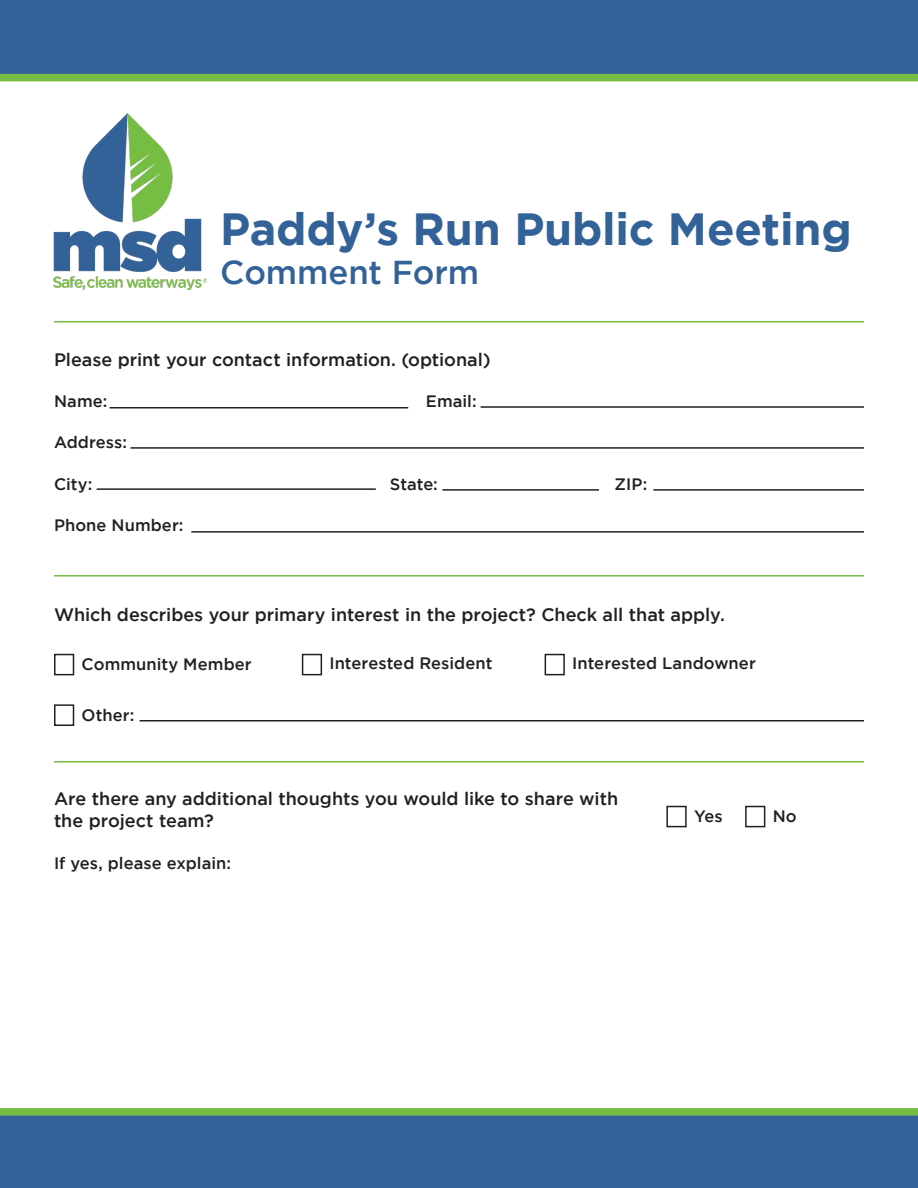
<style>
.page{position:relative;width:918px;height:1188px;background:#fff}
.page>*{position:absolute;margin:0;border:0;box-sizing:border-box;transform-origin:0 0}
.t1{font:700 45px "Gotham";letter-spacing:-.005em;color:#326297}
.t2{font:500 33px "Gotham";letter-spacing:-.005em;color:#326297}
.t3{font:500 18px/21.6px "Gotham";color:#231f20}
.t4{font:500 16.5px "Gotham";letter-spacing:.005em;color:#231f20}
</style>
<div class="page">
<img style="left:54px;top:114px;width:153px;height:176px">
<hr style="left:54px;top:321px;width:810px;height:1px;background:#76be43">
<hr style="left:54px;top:575px;width:810px;height:2px;background:#76be43">
<div style="left:54px;top:654px;width:20px;height:21px;border:2px solid #231f20"></div>
<div style="left:302px;top:654px;width:20px;height:21px;border:2px solid #231f20"></div>
<div style="left:545px;top:654px;width:20px;height:21px;border:2px solid #231f20"></div>
<div style="left:54px;top:704px;width:20px;height:22px;border:2px solid #231f20"></div>
<hr style="left:54px;top:761px;width:810px;height:2px;background:#76be43">
<div style="left:666px;top:806px;width:21px;height:21px;border:2px solid #231f20"></div>
<div style="left:745px;top:806px;width:20px;height:21px;border:2px solid #231f20"></div>
<svg style="left:0;top:1108px;width:918px;height:80px;background:#386a8f"></svg>
<svg style="left:0;top:0;width:918px;height:81px;background:#376a8f"></svg>
<hr style="left:110px;top:407px;width:298px;height:2px;background:#231f20">
<hr style="left:481px;top:406px;width:383px;height:2px;background:#231f20">
<hr style="left:130px;top:447px;width:734px;height:2px;background:#231f20">
<hr style="left:191px;top:531px;width:673px;height:2px;background:#231f20">
<hr style="left:97px;top:488px;width:279px;height:2px;background:#231f20">
<hr style="left:442px;top:489px;width:157px;height:2px;background:#231f20">
<hr style="left:653px;top:489px;width:211px;height:2px;background:#231f20">
<hr style="left:140px;top:720px;width:724px;height:2px;background:#231f20">
<p class="t1" style="left:220px;top:203px;width:633px">Paddy’s Run Public Meeting</p>
<p class="t2" style="left:220px;top:254px;width:260px">Comment Form</p>
<p class="t3" style="left:54px;top:349px;width:438px">Please print your contact information. (optional)</p>
<p class="t4" style="left:54px;top:392px;width:55px">Name:</p>
<p class="t4" style="left:54px;top:433px;width:75px">Address:</p>
<p class="t4" style="left:54px;top:474px;width:40px">City:</p>
<p class="t4" style="left:54px;top:516px;width:131px">Phone Number:</p>
<p class="t4" style="left:426px;top:392px;width:52px">Email:</p>
<p class="t4" style="left:390px;top:474px;width:50px">State:</p>
<p class="t4" style="left:615px;top:474px;width:34px">ZIP:</p>
<p class="t3" style="left:54px;top:603px;width:672px">Which describes your primary interest in the project? Check all that apply.</p>
<p class="t4" style="left:82px;top:655px;width:172px">Community Member</p>
<p class="t4" style="left:329px;top:654px;width:164px">Interested Resident</p>
<p class="t4" style="left:572px;top:654px;width:185px">Interested Landowner</p>
<p class="t4" style="left:82px;top:705px;width:54px">Other:</p>
<p class="t3" style="left:54px;top:788px;width:566px">Are there any additional thoughts you would like to share with the project team?</p>
<p class="t4" style="left:54px;top:854px;width:179px">If yes, please explain:</p>
<p class="t4" style="left:694px;top:807px;width:30px">Yes</p>
<p class="t4" style="left:773px;top:807px;width:26px">No</p>
</div>
